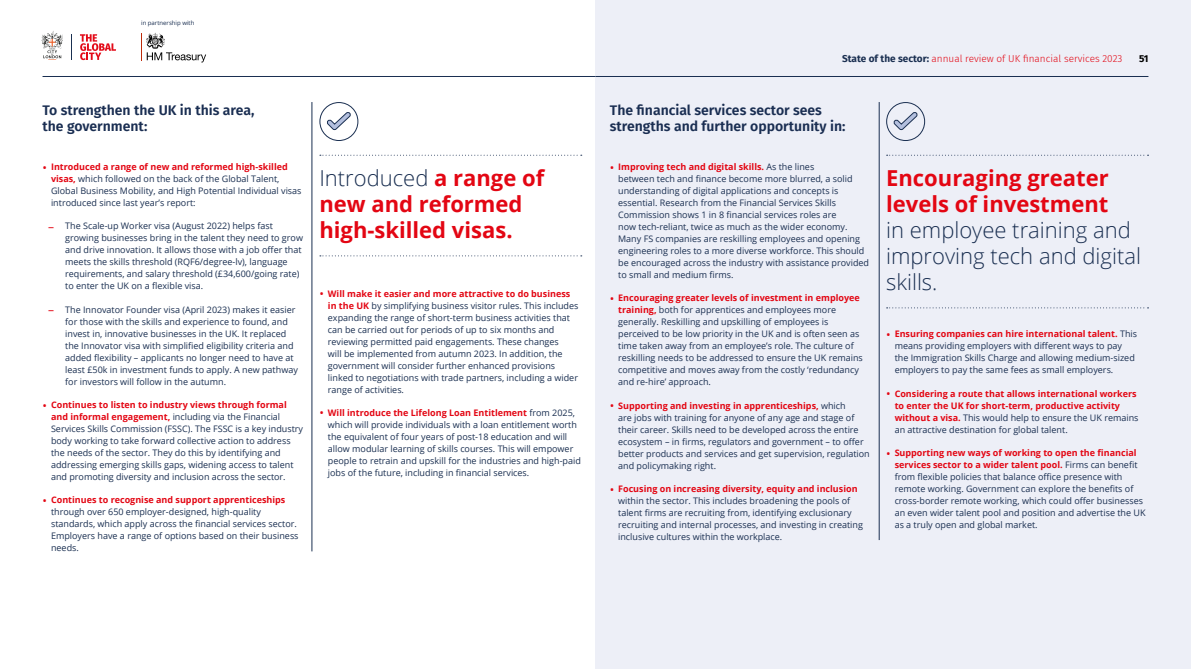
<style>
.page{position:relative;width:1191px;height:669px;background:#fff}
.page>*{position:absolute;margin:0;border:0;box-sizing:border-box;transform-origin:0 0}
.t1{font:700 22px/26px "Open Sans";color:#e30613}
.t2{font:300 22px/26px "Open Sans";color:#1a2f51}
.t3{font:600 14px/16px "Fira Sans";color:#1a2e52}
.t4{font:300 10px "Fira Sans";color:#e30613}
.t5{font:700 10px "Fira Sans";color:#000}
.t6{font:9px/12px "Open Sans";color:#1a2f51}
.t7{font:700 9px/12px "Open Sans";color:#e30613}
.t8{font:6px "Open Sans";color:#1a2f51}
.s1{font-size:12px;color:#e30613}
.s2{font-weight:700;color:#e30613}
.s3{font-weight:700;color:#1a2f51}
.s4{font-weight:300;color:#1a2f51}
.s5{font-weight:400;font-size:12px}
.s6{font-weight:400;color:#1a2f51}
</style>
<div class="page">
<div style="left:595px;top:0;width:596px;height:669px;background:#edeff7"></div>
<svg style="left:80px;top:34px;width:36px;height:26px"></svg>
<svg style="left:41px;top:31px;width:22px;height:29px"></svg>
<svg style="left:71px;top:34px;width:1px;height:26px"></svg>
<hr style="left:43px;top:76px;width:552px;height:1px;background:#1a2f51">
<hr style="left:595px;top:76px;width:553px;height:1px;background:#1a2f51">
<svg style="left:141px;top:33px;width:65px;height:30px"></svg>
<svg style="left:320px;top:155px;width:262px;height:1px"></svg>
<svg style="left:320px;top:255px;width:262px;height:1px"></svg>
<svg style="left:327px;top:112px;width:24px;height:19px"></svg>
<div style="left:319px;top:102px;width:39px;height:39px;border:1px solid #1a2f51;border-radius:50%"></div>
<hr style="left:312px;top:102px;width:1px;height:449px;background:#1a2f51">
<svg style="left:886px;top:155px;width:262px;height:1px"></svg>
<svg style="left:886px;top:307px;width:262px;height:1px"></svg>
<svg style="left:893px;top:112px;width:25px;height:19px"></svg>
<div style="left:886px;top:102px;width:39px;height:39px;border:1px solid #1a2f51;border-radius:50%"></div>
<hr style="left:879px;top:102px;width:1px;height:438px;background:#1a2f51">
<p class="t8" style="left:141px;top:19px;width:55px">in partnership with</p>
<h2 class="t3" style="left:43px;top:101px;width:213px">To strengthen the UK in this area, the government:</h2>
<p class="t6" style="left:51px;top:161px;width:252px;text-indent:-9px"><span class="s1">•</span> <span class="s2">Introduced a range of new and reformed high-skilled visas,</span> which followed on the back of the Global Talent, Global Business Mobility, and High Potential Individual visas introduced since last year’s report:</p>
<p class="t6" style="left:65px;top:220px;width:239px;text-indent:-17px"><span class="s1">–</span> The Scale-up Worker visa (August 2022) helps fast growing businesses bring in the talent they need to grow and drive innovation. It allows those with a job offer that meets the skills threshold (RQF6/degree-lv), language requirements, and salary threshold (£34,600/going rate) to enter the UK on a flexible visa.</p>
<p class="t6" style="left:65px;top:303px;width:234px;text-indent:-17px"><span class="s1">–</span> The Innovator Founder visa (April 2023) makes it easier for those with the skills and experience to found, and invest in, innovative businesses in the UK. It replaced the Innovator visa with simplified eligibility criteria and added flexibility – applicants no longer need to have at least £50k in investment funds to apply. A new pathway for investors will follow in the autumn.</p>
<p class="t6" style="left:51px;top:399px;width:253px;text-indent:-9px"><span class="s1">•</span> <span class="s2">Continues to listen to industry views through formal and informal engagement,</span> including via the Financial Services Skills Commission (FSSC). The FSSC is a key industry body working to take forward collective action to address the needs of the sector. They do this by identifying and addressing emerging skills gaps, widening access to talent and promoting diversity and inclusion across the sector.</p>
<p class="t6" style="left:51px;top:494px;width:249px;text-indent:-9px"><span class="s1">•</span> <span class="s2">Continues to recognise and support apprenticeships </span>through over 650 employer-designed, high-quality standards, which apply across the financial services sector.<br>Employers have a range of options based on their business needs.</p>
<p class="t4" style="left:842px;top:51px;width:281px"><span class="s3">State of the sector:</span> annual review of UK financial services 2023</p>
<p class="t5" style="left:1139px;top:50px;width:11px">51</p>
<h2 class="t3" style="left:610px;top:101px;width:237px">The financial services sector sees strengths and further opportunity in:</h2>
<h1 class="t1" style="left:319px;top:165px;width:226px"><span class="s4">Introduced</span> a range of new and reformed high-skilled visas.</h1>
<p class="t6" style="left:618px;top:161px;width:252px;text-indent:-9px"><span class="s1">•</span> <span class="s2">Improving tech and digital skills.</span> As the lines<br>between tech and finance become more blurred, a solid understanding of digital applications and concepts is essential. Research from the Financial Services Skills Commission shows 1 in 8 financial services roles are<br>now tech-reliant, twice as much as the wider economy.<br>Many FS companies are reskilling employees and opening engineering roles to a more diverse workforce. This should be encouraged across the industry with assistance provided to small and medium firms.</p>
<p class="t6" style="left:618px;top:292px;width:246px;text-indent:-9px"><span class="s1">•</span> <span class="s2">Encouraging greater levels of investment in employee training,</span> both for apprentices and employees more generally. Reskilling and upskilling of employees is perceived to be low priority in the UK and is often seen as time taken away from an employee’s role. The culture of reskilling needs to be addressed to ensure the UK remains competitive and moves away from the costly ‘redundancy and re-hire’ approach.</p>
<p class="t6" style="left:618px;top:399px;width:253px;text-indent:-9px"><span class="s1">•</span> <span class="s2">Supporting and investing in apprenticeships,</span> which<br>are jobs with training for anyone of any age and stage of their career. Skills need to be developed across the entire ecosystem – in firms, regulators and government – to offer better products and services and get supervision, regulation and policymaking right.</p>
<p class="t6" style="left:618px;top:483px;width:246px;text-indent:-9px"><span class="s1">•</span> <span class="s2">Focusing on increasing diversity, equity and inclusion </span>within the sector. This includes broadening the pools of talent firms are recruiting from, identifying exclusionary recruiting and internal processes, and investing in creating inclusive cultures within the workplace.</p>
<p class="t6" style="left:328px;top:287px;width:252px;text-indent:-9px"><span class="s1">•</span> <span class="s2">Will make it easier and more attractive to do business in the UK</span> by simplifying business visitor rules. This includes expanding the range of short-term business activities that can be carried out for periods of up to six months and reviewing permitted paid engagements. These changes<br>will be implemented from autumn 2023. In addition, the government will consider further enhanced provisions linked to negotiations with trade partners, including a wider range of activities.</p>
<p class="t6" style="left:328px;top:406px;width:254px;text-indent:-9px"><span class="s1">•</span> <span class="s2">Will introduce the Lifelong Loan Entitlement</span> from 2025, which will provide individuals with a loan entitlement worth the equivalent of four years of post-18 education and will allow modular learning of skills courses. This will empower people to retrain and upskill for the industries and high-paid jobs of the future, including in financial services.</p>
<h1 class="t1" style="left:886px;top:165px;width:224px">Encouraging greater levels of investment</h1>
<h1 class="t2" style="left:886px;top:217px;width:256px">in employee training and improving tech and digital skills.</h1>
<p class="t6" style="left:894px;top:328px;width:244px;text-indent:-9px"><span class="s1">•</span> <span class="s2">Ensuring companies can hire international talent.</span> This means providing employers with different ways to pay the Immigration Skills Charge and allowing medium-sized employers to pay the same fees as small employers.</p>
<p class="t7" style="left:894px;top:387px;width:245px;text-indent:-9px"><span class="s5">•</span> Considering a route that allows international workers to enter the UK for short-term, productive activity without a visa. <span class="s6">This would help to ensure the UK remains an attractive destination for global talent.</span></p>
<p class="t6" style="left:894px;top:447px;width:252px;text-indent:-9px"><span class="s1">•</span> <span class="s2">Supporting new ways of working to open the financial services sector to a wider talent pool.</span> Firms can benefit from flexible policies that balance office presence with remote working. Government can explore the benefits of cross-border remote working, which could offer businesses an even wider talent pool and position and advertise the UK as a truly open and global market.</p>
</div>
